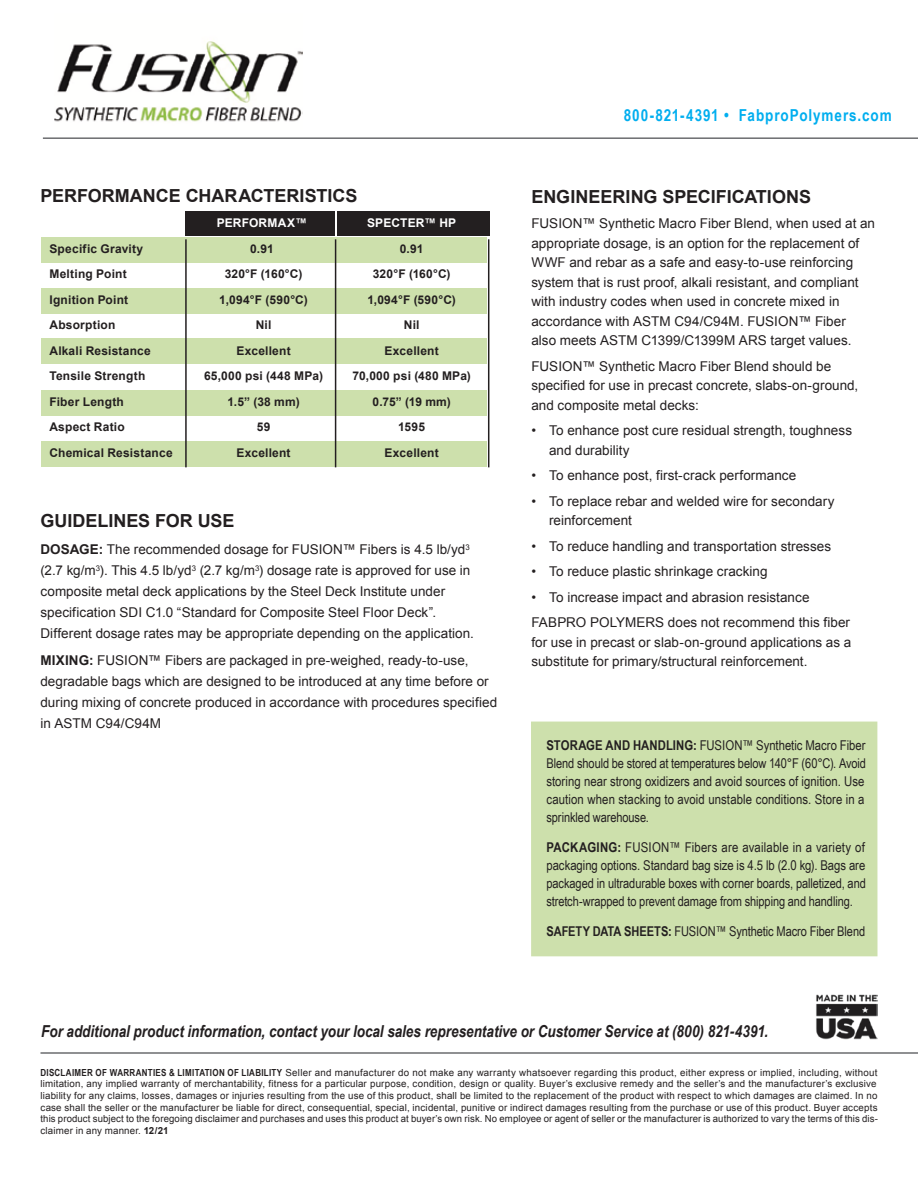
<style>
.page{position:relative;width:918px;height:1188px;background:#fff}
.page>*{position:absolute;margin:0;border:0;box-sizing:border-box;transform-origin:0 0}
.t1{font:700 18px "Arial";color:#231f20}
.t2{font:italic 700 16.5px "Arial Narrow";color:#231f20}
.t3{font:700 16.5px "Arial Narrow";letter-spacing:.055em;color:#00aeef}
.t4{font:13.5px/19.5px "Arial";color:#231f20}
.t5{font:13.5px/18px "Arial Narrow";letter-spacing:-.005em;color:#231f20;text-align:justify}
.t6{font:700 12px "Arial";letter-spacing:.015em;color:#231f20}
.t7{font:700 12px "Arial";letter-spacing:.015em;color:#fff}
.t8{font:9.75px/11.7px "Arial";letter-spacing:.02em;color:#231f20}
.s1{font-weight:700}
.s2{font-family:"Arial Narrow";font-weight:700}
</style>
<div class="page">
<div style="left:185px;top:211px;width:150px;height:25px;background:#231f20"></div>
<div style="left:337px;top:211px;width:153px;height:25px;background:#231f20"></div>
<div style="left:41px;top:288px;width:446px;height:26px;background:#cde0ac"></div>
<div style="left:41px;top:238px;width:446px;height:25px;background:#cde0ac"></div>
<div style="left:41px;top:339px;width:446px;height:25px;background:#cde0ac"></div>
<div style="left:41px;top:390px;width:446px;height:26px;background:#cde0ac"></div>
<div style="left:41px;top:441px;width:446px;height:26px;background:#cde0ac"></div>
<hr style="left:335px;top:239px;width:1px;height:228px;background:#231f20">
<hr style="left:185px;top:239px;width:2px;height:228px;background:#231f20">
<hr style="left:488px;top:239px;width:1px;height:228px;background:#231f20">
<img style="left:54px;top:41px;width:249px;height:81px">
<div style="left:531px;top:722px;width:347px;height:234px;background:#cde0ac"></div>
<hr style="left:40px;top:1052px;width:878px;height:2px;background:#6d6e71">
<img style="left:816px;top:994px;width:61px;height:45px">
<hr style="left:43px;top:137px;width:875px;height:2px;background:#6d6e71">
<h1 class="t1" style="left:40px;top:184px;width:319px">PERFORMANCE CHARACTERISTICS</h1>
<p class="t7" style="left:217px;top:215px;width:92px">PERFORMAX™</p>
<p class="t7" style="left:367px;top:215px;width:91px">SPECTER™ HP</p>
<p class="t6" style="left:49px;top:241px;width:95px">Specific Gravity</p>
<p class="t6" style="left:250px;top:241px;width:25px">0.91</p>
<p class="t6" style="left:400px;top:241px;width:25px">0.91</p>
<p class="t6" style="left:49px;top:266px;width:79px">Melting Point</p>
<p class="t6" style="left:225px;top:266px;width:79px">320°F (160°C)</p>
<p class="t6" style="left:373px;top:266px;width:79px">320°F (160°C)</p>
<p class="t6" style="left:49px;top:292px;width:80px">Ignition Point</p>
<p class="t6" style="left:219px;top:292px;width:90px">1,094°F (590°C)</p>
<p class="t6" style="left:368px;top:292px;width:90px">1,094°F (590°C)</p>
<p class="t6" style="left:49px;top:317px;width:68px">Absorption</p>
<p class="t6" style="left:256px;top:317px;width:17px">Nil</p>
<p class="t6" style="left:404px;top:317px;width:17px">Nil</p>
<p class="t6" style="left:49px;top:343px;width:103px">Alkali Resistance</p>
<p class="t6" style="left:236px;top:343px;width:56px">Excellent</p>
<p class="t6" style="left:385px;top:343px;width:56px">Excellent</p>
<p class="t6" style="left:49px;top:368px;width:97px">Tensile Strength</p>
<p class="t6" style="left:204px;top:368px;width:120px">65,000 psi (448 MPa)</p>
<p class="t6" style="left:353px;top:368px;width:120px">70,000 psi (480 MPa)</p>
<p class="t6" style="left:49px;top:394px;width:76px">Fiber Length</p>
<p class="t6" style="left:227px;top:394px;width:74px">1.5” (38 mm)</p>
<p class="t6" style="left:373px;top:394px;width:80px">0.75” (19 mm)</p>
<p class="t6" style="left:49px;top:419px;width:77px">Aspect Ratio</p>
<p class="t6" style="left:257px;top:419px;width:15px">59</p>
<p class="t6" style="left:398px;top:419px;width:28px">1595</p>
<p class="t6" style="left:49px;top:445px;width:125px">Chemical Resistance</p>
<p class="t6" style="left:236px;top:445px;width:56px">Excellent</p>
<p class="t6" style="left:385px;top:445px;width:56px">Excellent</p>
<h1 class="t1" style="left:40px;top:509px;width:196px">GUIDELINES FOR USE</h1>
<p class="t4" style="left:40px;top:539px;width:435px;line-height:21px"><span class="s1">DOSAGE:</span> The recommended dosage for FUSION™ Fibers is 4.5 lb/yd<sup>3 </sup>(2.7 kg/m<sup>3</sup>). This 4.5 lb/yd<sup>3</sup> (2.7 kg/m<sup>3</sup>) dosage rate is approved for use in composite metal deck applications by the Steel Deck Institute under specification SDI C1.0 “Standard for Composite Steel Floor Deck”.<br>Different dosage rates may be appropriate depending on the application.</p>
<p class="t4" style="left:40px;top:650px;width:458px;line-height:21px"><span class="s1">MIXING:</span> FUSION™ Fibers are packaged in pre-weighed, ready-to-use, degradable bags which are designed to be introduced at any time before or during mixing of concrete produced in accordance with procedures specified in ASTM C94/C94M</p>
<p class="t3" style="left:624px;top:103px;width:270px">800-821-4391 • FabproPolymers.com</p>
<h1 class="t1" style="left:531px;top:185px;width:281px">ENGINEERING SPECIFICATIONS</h1>
<p class="t4" style="left:531px;top:214px;width:345px">FUSION™ Synthetic Macro Fiber Blend, when used at an appropriate dosage, is an option for the replacement of WWF and rebar as a safe and easy-to-use reinforcing system that is rust proof, alkali resistant, and compliant with industry codes when used in concrete mixed in accordance with ASTM C94/C94M. FUSION™ Fiber<br>also meets ASTM C1399/C1399M ARS target values.</p>
<p class="t4" style="left:531px;top:357px;width:329px">FUSION™ Synthetic Macro Fiber Blend should be specified for use in precast concrete, slabs-on-ground, and composite metal decks:</p>
<p class="t4" style="left:549px;top:421px;width:305px;text-indent:-18px">• To enhance post cure residual strength, toughness and durability</p>
<p class="t4" style="left:531px;top:466px;width:267px">• To enhance post, first-crack performance</p>
<p class="t4" style="left:549px;top:492px;width:287px;text-indent:-18px">• To replace rebar and welded wire for secondary reinforcement</p>
<p class="t4" style="left:531px;top:537px;width:301px">• To reduce handling and transportation stresses</p>
<p class="t4" style="left:531px;top:562px;width:238px">• To reduce plastic shrinkage cracking</p>
<p class="t4" style="left:531px;top:585px;width:320px;line-height:25.5px">• To increase impact and abrasion resistance<br>FABPRO POLYMERS does not recommend this fiber</p>
<p class="t4" style="left:531px;top:633px;width:321px">for use in precast or slab-on-ground applications as a substitute for primary/structural reinforcement.</p>
<p class="t5" style="left:546px;top:736px;width:321px"><span class="s1">STORAGE AND HANDLING:</span> FUSION™ Synthetic Macro Fiber Blend should be stored at temperatures below 140°F (60°C). Avoid storing near strong oxidizers and avoid sources of ignition. Use caution when stacking to avoid unstable conditions. Store in a sprinkled warehouse.</p>
<p class="t5" style="left:546px;top:838px;width:321px"><span class="s1">PACKAGING:</span> FUSION™ Fibers are available in a variety of packaging options. Standard bag size is 4.5 lb (2.0 kg). Bags are packaged in ultradurable boxes with corner boards, palletized, and stretch-wrapped to prevent damage from shipping and handling.</p>
<p class="t5" style="left:546px;top:922px;width:320px"><span class="s1">SAFETY DATA SHEETS:</span> FUSION™ Synthetic Macro Fiber Blend</p>
<p class="t2" style="left:41px;top:1018px;width:728px">For additional product information, contact your local sales representative or Customer Service at (800) 821-4391.</p>
<p class="t8" style="left:41px;top:1066px;width:839px"><span class="s2">DISCLAIMER OF WARRANTIES &amp; LIMITATION OF LIABILITY</span> Seller and manufacturer do not make any warranty whatsoever regarding this product, either express or implied, including, without limitation, any implied warranty of merchantability, fitness for a particular purpose, condition, design or quality. Buyer’s exclusive remedy and the seller’s and the manufacturer’s exclusive liability for any claims, losses, damages or injuries resulting from the use of this product, shall be limited to the replacement of the product with respect to which damages are claimed. In no case shall the seller or the manufacturer be liable for direct, consequential, special, incidental, punitive or indirect damages resulting from the purchase or use of this product. Buyer accepts this product subject to the foregoing disclaimer and purchases and uses this product at buyer’s own risk. No employee or agent of seller or the manufacturer is authorized to vary the terms of this dis&shy;claimer in any manner. <span class="s1">12/21</span></p>
</div>
